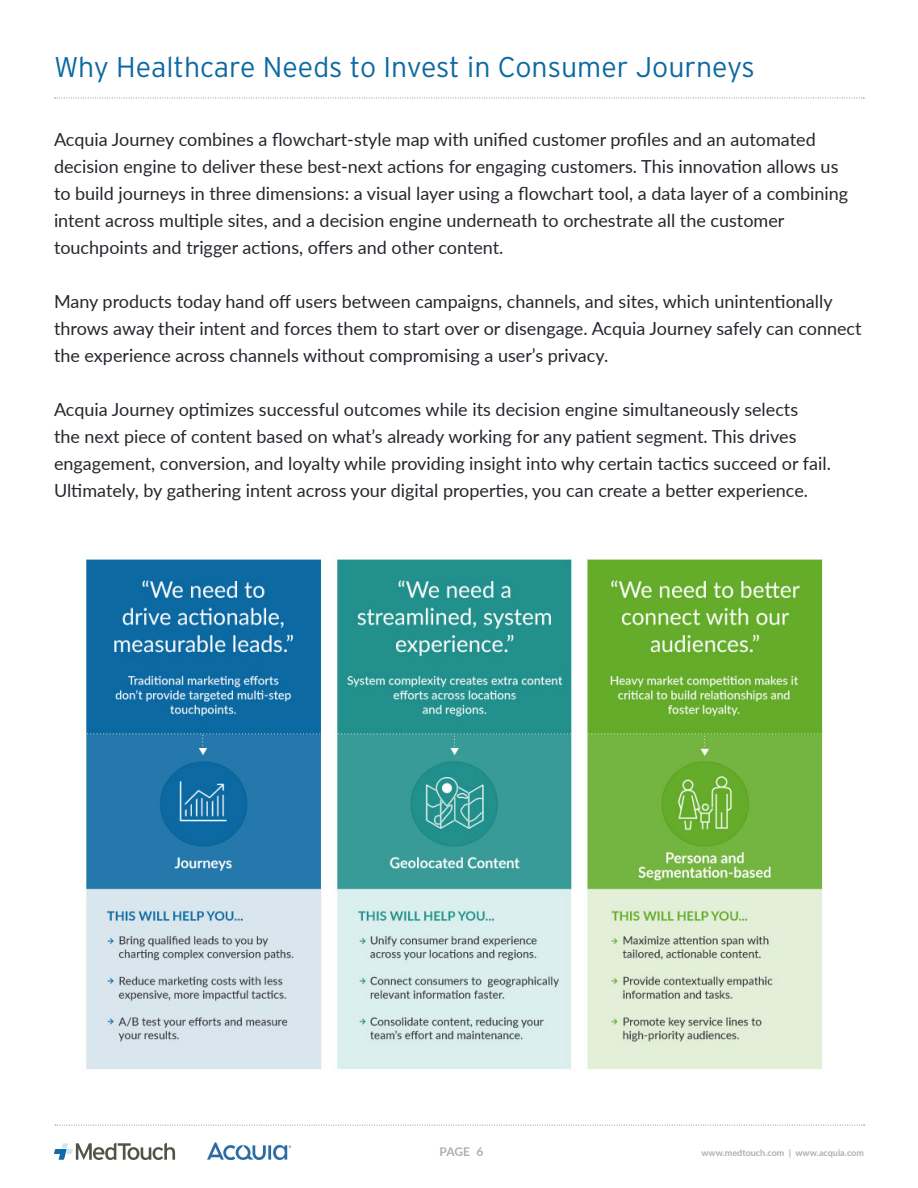
<style>
.page{position:relative;width:918px;height:1188px;background:#fff}
.page>*{position:absolute;margin:0;border:0;box-sizing:border-box;transform-origin:0 0}
.t1{font:300 28.5px "Interstate";color:#0c69a2}
.t2{font:18px/27px "Lato";color:#24272d}
.t3{font:700 12px "Lato";color:#aeafb3}
.t4{font:700 9px "Lato";color:#aeafb3}
</style>
<div class="page">
<svg style="left:54px;top:1143px;width:121px;height:17px"></svg>
<svg style="left:55px;top:98px;width:809px;height:1px"></svg>
<svg style="left:55px;top:1125px;width:810px;height:1px"></svg>
<img style="left:208px;top:1143px;width:83px;height:17px">
<img style="left:86px;top:559px;width:737px;height:510px">
<p class="t1" style="left:54px;top:49px;width:702px">Why Healthcare Needs to Invest in Consumer Journeys</p>
<p class="t2" style="left:54px;top:125px;width:796px">Acquia Journey combines a flowchart-style map with unified customer profiles and an automated decision engine to deliver these best-next actions for engaging customers. This innovation allows us to build journeys in three dimensions: a visual layer using a flowchart tool, a data layer of a combining intent across multiple sites, and a decision engine underneath to orchestrate all the customer touchpoints and trigger actions, offers and other content.</p>
<p class="t2" style="left:54px;top:287px;width:809px">Many products today hand off users between campaigns, channels, and sites, which unintentionally throws away their intent and forces them to start over or disengage. Acquia Journey safely can connect the experience across channels without compromising a user’s privacy.</p>
<p class="t2" style="left:54px;top:395px;width:778px">Acquia Journey optimizes successful outcomes while its decision engine simultaneously selects<br>the next piece of content based on what’s already working for any patient segment. This drives engagement, conversion, and loyalty while providing insight into why certain tactics succeed or fail.<br>Ultimately, by gathering intent across your digital properties, you can create a better experience.</p>
<p class="t3" style="left:440px;top:1143px;width:45px">PAGE 6</p>
<p class="t4" style="left:701px;top:1146px;width:164px">www.medtouch.com | www.acquia.com</p>
</div>
